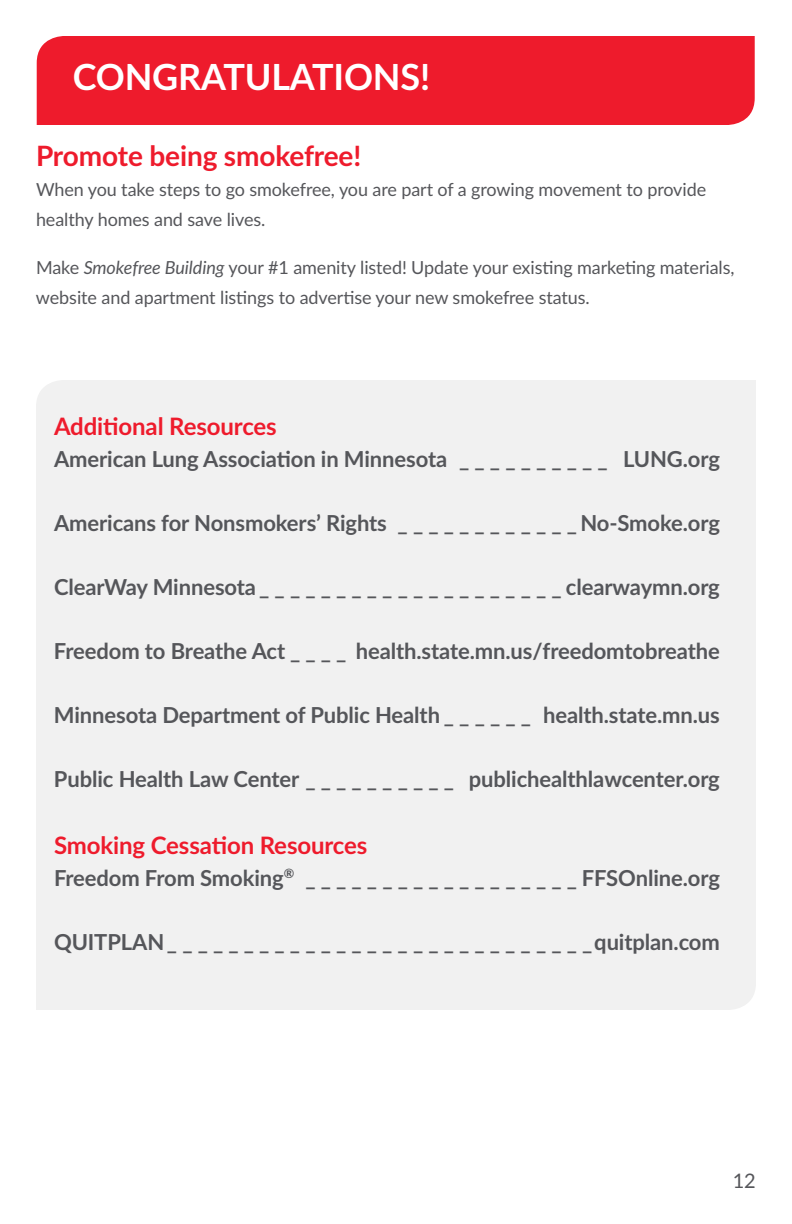
<style>
.page{position:relative;width:792px;height:1224px;background:#fff}
.page>*{position:absolute;margin:0;border:0;box-sizing:border-box;transform-origin:0 0}
.t1{font:700 36px "Lato";letter-spacing:-.005em;color:#fff}
.t2{font:700 28px "Lato";letter-spacing:-.005em;color:#ee1b2c}
.t3{font:700 24px "Lato";letter-spacing:-.005em;color:#ee1b2c}
.t4{font:700 22px "Lato";letter-spacing:-.005em;color:#55565a}
.t5{font:20px "Lato";color:#55565a}
.t6{font:18px/30px "Lato";letter-spacing:-.005em;color:#55565a}
.s1{font-style:italic}
</style>
<div class="page">
<div style="left:36px;top:380px;width:720px;height:630px;background:#f1f1f1"></div>
<div style="left:37px;top:36px;width:718px;height:89px;background:#ee1b2c"></div>
<h1 class="t1" style="left:73px;top:50px;width:359px">CONGRATULATIONS!</h1>
<p class="t2" style="left:36px;top:135px;width:327px">Promote being smokefree!</p>
<p class="t6" style="left:36px;top:174px;width:672px">When you take steps to go smokefree, you are part of a growing movement to provide healthy homes and save lives.</p>
<p class="t6" style="left:36px;top:252px;width:700px">Make <span class="s1">Smokefree Building</span> your #1 amenity listed! Update your existing marketing materials, website and apartment listings to advertise your new smokefree status.</p>
<p class="t3" style="left:54px;top:408px;width:224px">Additional Resources</p>
<p class="t4" style="left:54px;top:442px;width:667px">American Lung Association in Minnesota _ _ _ _ _ _ _ _ _ _ LUNG.org</p>
<p class="t4" style="left:54px;top:506px;width:667px">Americans for Nonsmokers’ Rights _ _ _ _ _ _ _ _ _ _ _ No-Smoke.org</p>
<p class="t4" style="left:54px;top:570px;width:667px">ClearWay Minnesota _ _ _ _ _ _ _ _ _ _ _ _ _ _ _ _ _ _ _ clearwaymn.org</p>
<p class="t4" style="left:54px;top:634px;width:667px">Freedom to Breathe Act _ _ _ _ health.state.mn.us/freedomtobreathe</p>
<p class="t4" style="left:54px;top:698px;width:667px">Minnesota Department of Public Health _ _ _ _ _ _ health.state.mn.us</p>
<p class="t4" style="left:54px;top:762px;width:667px">Public Health Law Center _ _ _ _ _ _ _ _ _ _ publichealthlawcenter.org</p>
<p class="t3" style="left:54px;top:827px;width:315px">Smoking Cessation Resources</p>
<p class="t4" style="left:54px;top:862px;width:667px">Freedom From Smoking<sup>®</sup> _ _ _ _ _ _ _ _ _ _ _ _ _ _ _ _ _ FFSOnline.org</p>
<p class="t4" style="left:54px;top:926px;width:667px">QUITPLAN _ _ _ _ _ _ _ _ _ _ _ _ _ _ _ _ _ _ _ _ _ _ _ _ _ _ _ quitplan.com</p>
<p class="t5" style="left:733px;top:1167px;width:25px">12</p>
</div>
